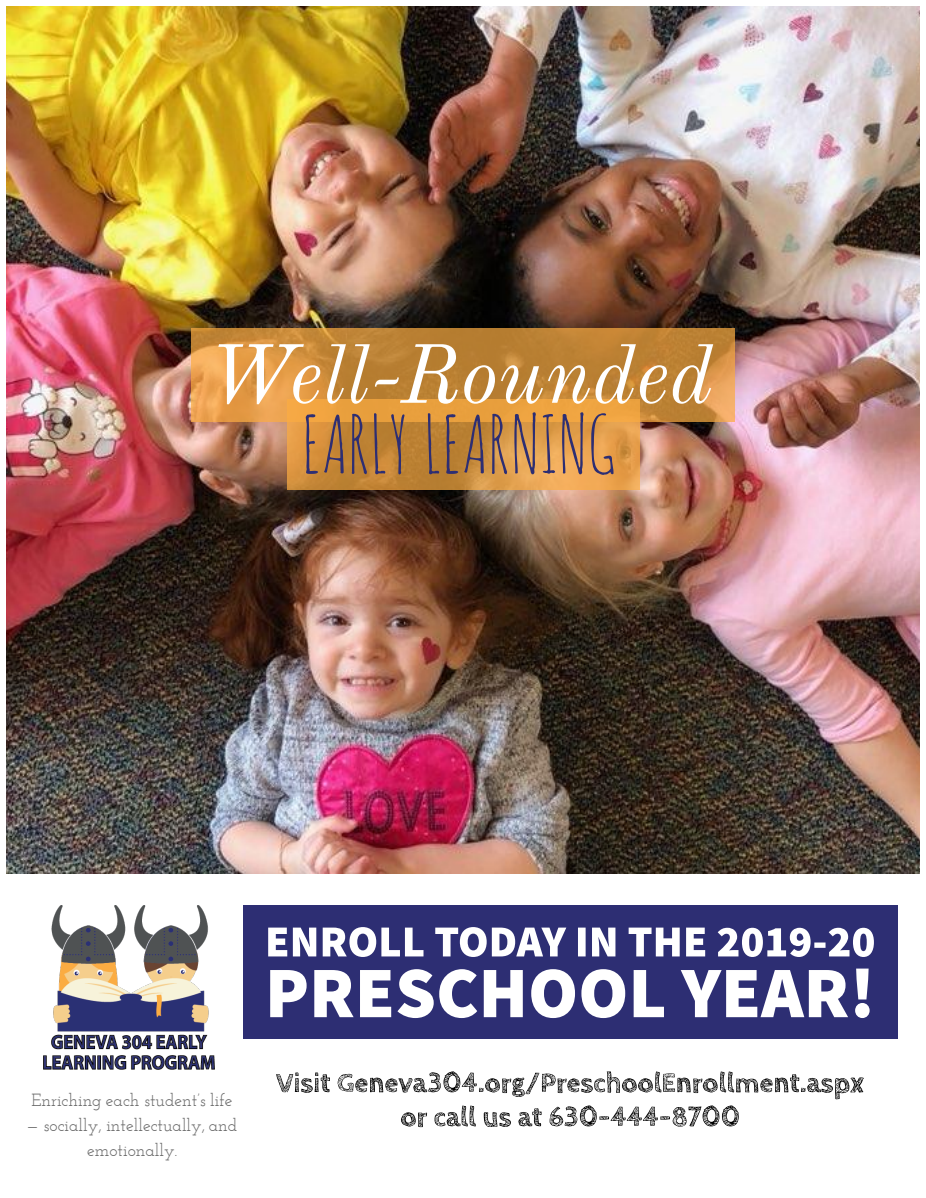
<style>
.page{position:relative;width:926px;height:1198px;background:#fff}
.page>*{position:absolute;margin:0;border:0;box-sizing:border-box;transform-origin:0 0}
.t1{font:italic 82.2px "Old Standard TT";color:#fff}
.t2{font:78.5px "Amatic SC";color:#2d2e73}
.t3{font:17.5px/24.7px "Josefin Slab";color:#666;text-align:center}
</style>
<div class="page">
<img style="left:6px;top:6px;width:914px;height:868px">
<svg style="left:243px;top:905px;width:654px;height:134px;fill:#2d2e73"></svg>
<div style="left:191px;top:328px;width:544px;height:94px;background:#fbac42;opacity:.73"></div>
<div style="left:287px;top:399px;width:352px;height:91px;background:#fbac42;opacity:.73"></div>
<img style="left:43px;top:905px;width:171px;height:165px">
<svg style="left:276px;top:1073px;width:54px;height:20px"></svg>
<svg style="left:338px;top:1071px;width:526px;height:28px"></svg>
<svg style="left:401px;top:1112px;width:26px;height:15px"></svg>
<svg style="left:435px;top:1106px;width:41px;height:20px"></svg>
<svg style="left:484px;top:1112px;width:27px;height:15px"></svg>
<svg style="left:518px;top:1108px;width:24px;height:18px"></svg>
<svg style="left:550px;top:1105px;width:189px;height:22px"></svg>
<h1 class="t1" style="left:207px;top:325px;width:508px">Well-Rounded</h1>
<h2 class="t2" style="left:302px;top:394px;width:317px">EARLY LEARNING</h2>
<p class="t3" style="left:31px;top:1089px;width:203px">Enriching each student’s life</p>
<p class="t3" style="left:26px;top:1114px;width:212px">— socially, intellectually, and emotionally.</p>
</div>
